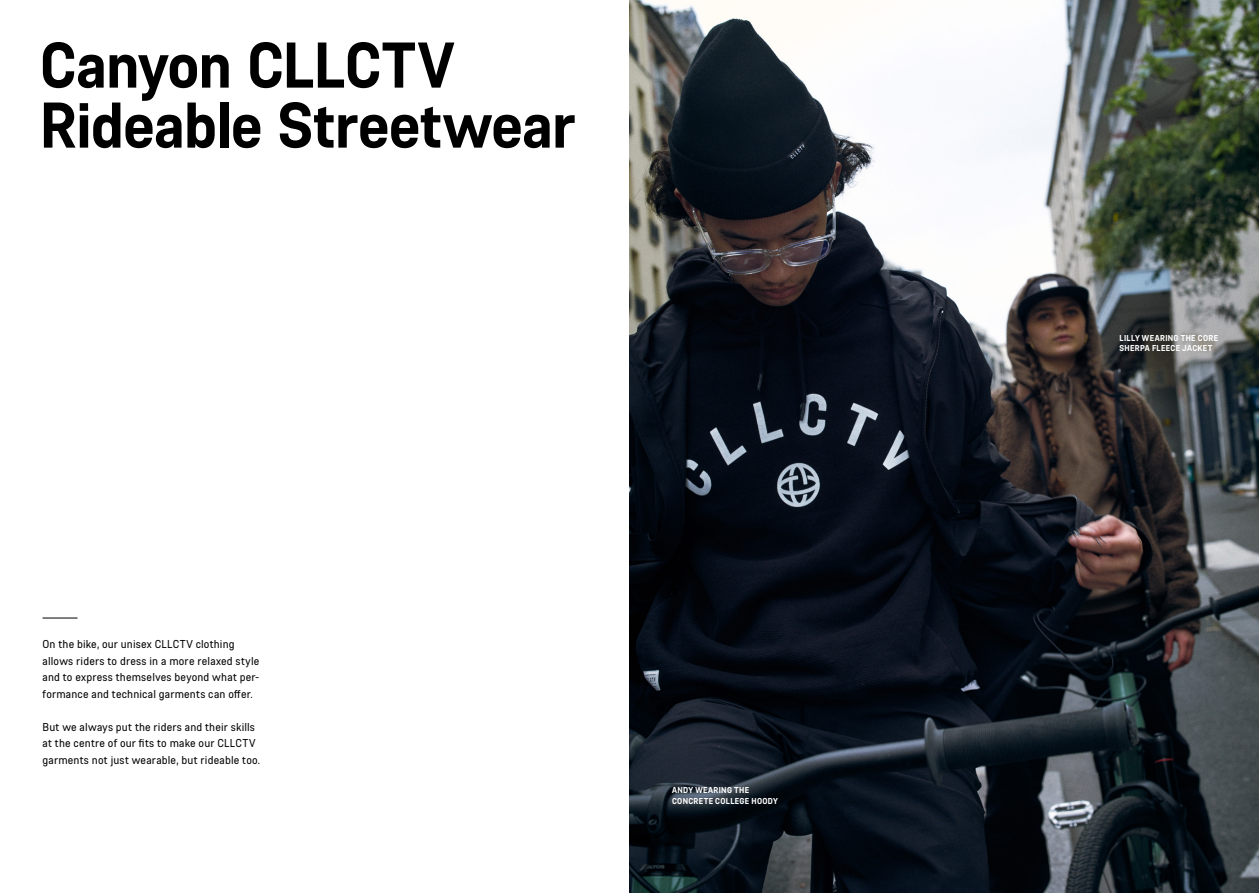
<style>
.page{position:relative;width:1259px;height:893px;background:#fff}
.page>*{position:absolute;margin:0;border:0;box-sizing:border-box;transform-origin:0 0}
.t1{font:700 67.5px/60px "Canyon";letter-spacing:-.01em;color:#000}
.t2{font:12px/16.5px "Canyon";letter-spacing:.015em;color:#000}
.t3{font:700 9px/10.5px "Canyon";letter-spacing:.035em;color:#fff}
</style>
<div class="page">
<img style="left:629px;top:0;width:630px;height:893px">
<hr style="left:43px;top:618px;width:35px;height:1px;background:#000">
<h1 class="t1" style="left:40px;top:35px;width:536px">Canyon CLLCTV<br>Rideable Streetwear</h1>
<p class="t2" style="left:43px;top:636px;width:218px">On the bike, our unisex CLLCTV clothing allows riders to dress in a more relaxed style and to express themselves beyond what per&shy;formance and technical garments can offer.</p>
<p class="t2" style="left:43px;top:718px;width:219px">But we always put the riders and their skills at the centre of our fits to make our CLLCTV garments not just wearable, but rideable too.</p>
<p class="t3" style="left:672px;top:785px;width:107px">ANDY WEARING THE<br>CONCRETE COLLEGE HOODY</p>
<p class="t3" style="left:1119px;top:332px;width:100px">LILLY WEARING THE CORE<br>SHERPA FLEECE JACKET</p>
</div>
